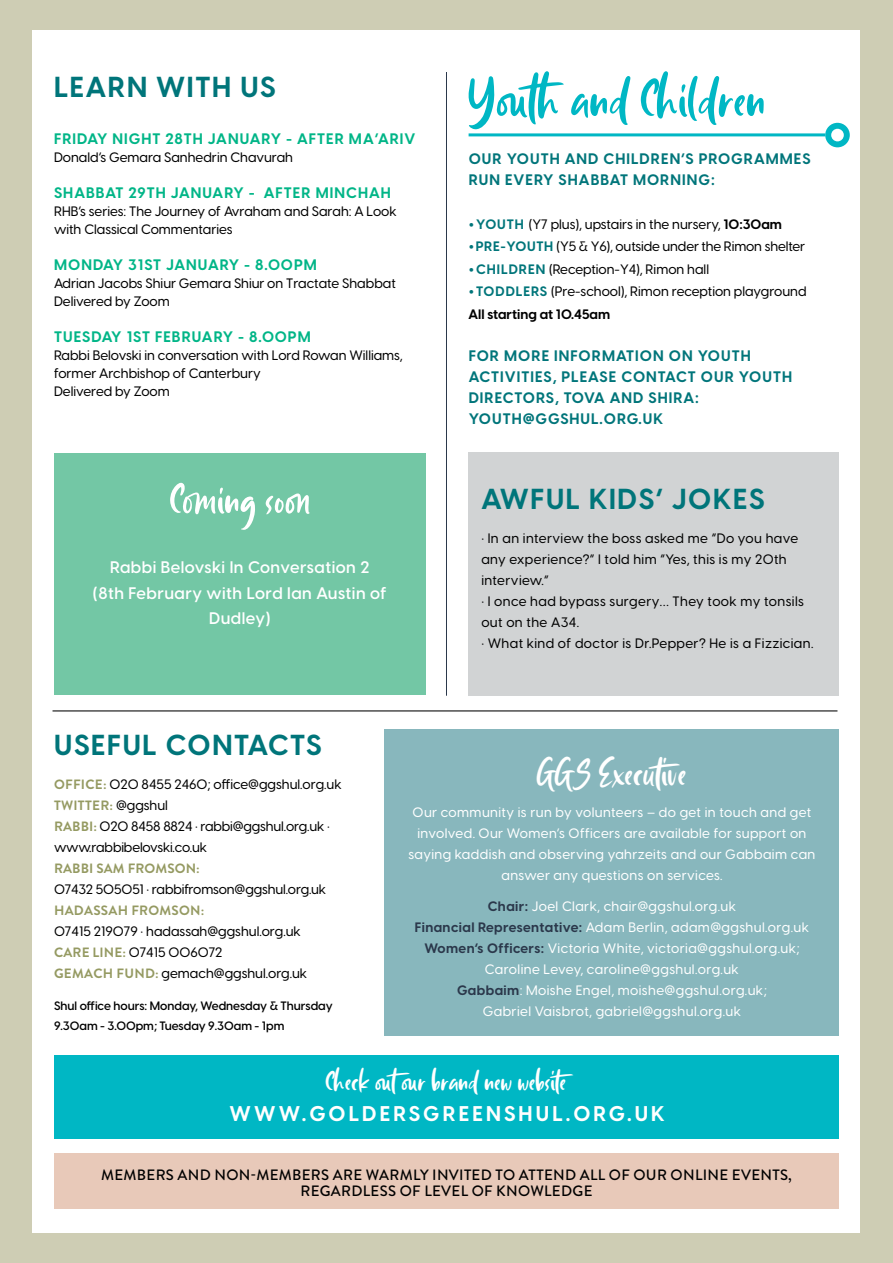
<style>
.page{position:relative;width:893px;height:1263px;background:#fff}
.page>*{position:absolute;margin:0;border:0;box-sizing:border-box;transform-origin:0 0}
.t1{font:67.5px "South Louisville";color:#00b7c4}
.t2{font:54px "South Louisville";color:#fff}
.t3{font:46.5px "South Louisville";color:#fff}
.t4{font:34.5px "South Louisville";color:#fff}
.t5{font:700 28.5px "Visby CF";letter-spacing:.06em;color:#00757a}
.t6{font:700 21px "Visby CF";color:#fff}
.t7{font:600 16.5px/25.5px "Visby CF";letter-spacing:.03em;color:#fff;text-align:center}
.t8{font:700 15px "Visby CF";letter-spacing:.07em;color:#00757a}
.t9{font:700 15px "Visby CF";letter-spacing:.06em;color:#00b587}
.t10{font:500 15px "Brandon Grotesque";letter-spacing:.02em;color:#000}
.t11{font:500 13.5px/18px "Visby CF";color:#000}
.t12{font:500 13.5px/21px "Visby CF";letter-spacing:.03em;color:#fff;text-align:center}
.t13{font:500 13.5px/21px "Visby CF";letter-spacing:.03em;color:#000}
.t14{font:700 13.5px "Brandon Grotesque";letter-spacing:.02em;color:#959a62}
.t15{font:700 13.5px "Visby CF";letter-spacing:.07em;color:#00757a}
.t16{font:700 13.5px "Visby CF";color:#000}
.t17{font:600 12px/19.5px "Visby CF";color:#000}
.s1{font-size:24px}
.s2{font-weight:700}
.s3{font-family:"Brandon Grotesque";font-weight:700;color:#959a62}
.s4{font-family:"Visby CF";font-weight:500;color:#000}
.s5{font-weight:700;color:#2b384b}
</style>
<div class="page">
<div style="left:0;top:1px;width:893px;height:1262px;background:#cecdb4"></div>
<div style="left:33px;top:30px;width:827px;height:1203px;background:#fff"></div>
<hr style="left:53px;top:710px;width:784px;height:1px;background:#000">
<div style="left:54px;top:1153px;width:785px;height:56px;background:#e8c9b9"></div>
<div style="left:469px;top:452px;width:370px;height:244px;background:#d1d3d4"></div>
<div style="left:55px;top:453px;width:371px;height:242px;background:#73c7a5"></div>
<hr style="left:446px;top:72px;width:1px;height:624px;background:#2b384b">
<svg style="left:825px;top:123px;width:25px;height:24px"></svg>
<hr style="left:469px;top:133px;width:356px;height:3px;background:#00b7c4">
<div style="left:385px;top:729px;width:454px;height:307px;background:#88b7bd"></div>
<div style="left:54px;top:1056px;width:785px;height:83px;background:#00b7c4"></div>
<h3 class="t5" style="left:54px;top:69px;width:223px">LEARN WITH US</h3>
<p class="t9" style="left:54px;top:129px;width:69px">FRIDAY NIGHT</p>
<p class="t9" style="left:165px;top:129px;width:63px">28TH JANUARY</p>
<p class="t9" style="left:286px;top:129px;width:22px">- AFTER</p>
<p class="t9" style="left:349px;top:129px;width:68px">MA’ARIV</p>
<p class="t11" style="left:54px;top:148px;width:241px">Donald’s Gemara Sanhedrin Chavurah</p>
<p class="t9" style="left:54px;top:183px;width:21px">SHABBAT</p>
<p class="t9" style="left:128px;top:183px;width:54px">29TH JANUARY</p>
<p class="t9" style="left:249px;top:183px;width:26px">- AFTER</p>
<p class="t9" style="left:316px;top:183px;width:12px">MINCHAH</p>
<p class="t11" style="left:54px;top:202px;width:344px">RHB’s series: The Journey of Avraham and Sarah: A Look with Classical Commentaries</p>
<p class="t9" style="left:54px;top:255px;width:14px">MON</p>
<p class="t9" style="left:93px;top:255px;width:85px">DAY 31ST JANUARY</p>
<p class="t9" style="left:244px;top:255px;width:62px">- 8.00PM</p>
<p class="t11" style="left:54px;top:274px;width:343px">Adrian Jacobs Shiur Gemara Shiur on Tractate Shabbat<br>Delivered by Zoom</p>
<p class="t9" style="left:54px;top:327px;width:10px">TUES</p>
<p class="t9" style="left:91px;top:327px;width:75px">DAY 1ST FEBRUARY</p>
<p class="t9" style="left:238px;top:327px;width:62px">- 8.00PM</p>
<p class="t11" style="left:54px;top:346px;width:350px">Rabbi Belovski in conversation with Lord Rowan Williams, former Archbishop of Canterbury<br>Delivered by Zoom</p>
<h2 class="t2" style="left:170px;top:469px;width:143px">Coming soon</h2>
<p class="t7" style="left:93px;top:555px;width:295px">Rabbi Belovski In Conversation 2 (8th February with Lord Ian Austin of<br>Dudley)</p>
<h1 class="t1" style="left:469px;top:61px;width:299px">Youth and Children</h1>
<p class="t8" style="left:469px;top:149px;width:50px">OUR YOUTH</p>
<p class="t8" style="left:565px;top:149px;width:49px">AN D CHI</p>
<p class="t8" style="left:631px;top:149px;width:31px">LDREN</p>
<p class="t8" style="left:681px;top:149px;width:30px">’S PROGRAMMES</p>
<p class="t8" style="left:469px;top:170px;width:11px">RUN</p>
<p class="t8" style="left:505px;top:170px;width:31px">EVERY</p>
<p class="t8" style="left:559px;top:170px;width:21px">SHABBAT</p>
<p class="t8" style="left:633px;top:170px;width:12px">MORNING</p>
<p class="t8" style="left:711px;top:170px;width:5px">:</p>
<p class="t15" style="left:469px;top:215px;width:28px"><span class="s1">•</span>YOUTH</p>
<p class="t11" style="left:529px;top:215px;width:255px">(Y7 plus), upstairs in the nursery, <span class="s2">10:30AM</span></p>
<p class="t15" style="left:469px;top:238px;width:58px"><span class="s1">•</span>PRE-YOUTH</p>
<p class="t11" style="left:556px;top:238px;width:250px">(Y5 &amp; Y6), outside under the Rimon shelter</p>
<p class="t15" style="left:469px;top:260px;width:60px"><span class="s1">•</span>CHILDREN</p>
<p class="t11" style="left:549px;top:260px;width:162px">(Reception-Y4), Rimon hall</p>
<p class="t15" style="left:469px;top:283px;width:64px"><span class="s1">•</span>TODDLERS</p>
<p class="t11" style="left:551px;top:283px;width:257px">(Pre-school), Rimon reception playground</p>
<p class="t16" style="left:469px;top:305px;width:143px">ALL STARTING AT 10.45AM</p>
<p class="t8" style="left:469px;top:346px;width:48px">FOR MORE</p>
<p class="t8" style="left:554px;top:346px;width:11px">INFORMATION</p>
<p class="t8" style="left:669px;top:346px;width:41px">ON YOUTH</p>
<p class="t8" style="left:469px;top:367px;width:10px">ACTI</p>
<p class="t8" style="left:505px;top:367px;width:20px">VITIES</p>
<p class="t8" style="left:553px;top:367px;width:37px">, PLEASE</p>
<p class="t8" style="left:621px;top:367px;width:12px">CONTACT</p>
<p class="t8" style="left:701px;top:367px;width:12px">OUR</p>
<p class="t8" style="left:739px;top:367px;width:12px">YOUTH</p>
<p class="t8" style="left:469px;top:388px;width:22px">DIRECTORS</p>
<p class="t8" style="left:555px;top:388px;width:113px">, TOVA AN D SHIRA</p>
<p class="t8" style="left:695px;top:388px;width:5px">:</p>
<p class="t8" style="left:469px;top:409px;width:12px">YOUTH</p>
<p class="t8" style="left:523px;top:409px;width:25px">@GGSHU</p>
<p class="t8" style="left:591px;top:409px;width:25px">L.ORG</p>
<p class="t8" style="left:639px;top:409px;width:15px">.UK</p>
<h3 class="t5" style="left:481px;top:480px;width:285px">AWFUL KIDS’ JOKES</h3>
<p class="t13" style="left:481px;top:528px;width:318px">• In an interview the boss asked me “Do you have any experience?” I told him “Yes, this is my 20th interview.”</p>
<p class="t13" style="left:481px;top:591px;width:324px">• I once had bypass surgery… They took my tonsils out on the A34.</p>
<p class="t13" style="left:481px;top:633px;width:334px">• What kind of doctor is Dr.Pepper? He is a Fizzician.</p>
<h3 class="t5" style="left:54px;top:726px;width:18px">USEFU</h3>
<h3 class="t5" style="left:143px;top:726px;width:44px">L CONTACTS</h3>
<p class="t11" style="left:54px;top:775px;width:289px"><span class="s3">OFFICE:</span> 020 8455 2460; office@ggshul.org.uk</p>
<p class="t14" style="left:54px;top:796px;width:115px">TWITTER: <span class="s4">@ggshul</span></p>
<p class="t11" style="left:54px;top:816px;width:277px;line-height:21px"><span class="s3">RABBI:</span> 020 8458 8824 • rabbi@ggshul.org.uk • www.rabbibelovski.co.uk</p>
<p class="t14" style="left:54px;top:859px;width:147px">RABBI SAM FROMSO N:</p>
<p class="t11" style="left:54px;top:880px;width:274px">07432 505051 • rabbifromson@ggshul.org.uk</p>
<p class="t14" style="left:54px;top:901px;width:152px">HADASSAH FROMSO N:</p>
<p class="t11" style="left:54px;top:921px;width:255px;line-height:21px">07415 219079 • hadassah@ggshul.org.uk<br><span class="s3">CARE LINE:</span> 07415 006072<br><span class="s3">GEMACH FUND:</span> gemach@ggshul.org.uk</p>
<p class="t17" style="left:54px;top:996px;width:280px">Shul office hours: Monday, Wednesday &amp; Thursday<br>9.30am - 3.00pm; Tuesday 9.30am - 1pm</p>
<h3 class="t3" style="left:537px;top:747px;width:152px">GGS Executive</h3>
<p class="t12" style="left:408px;top:801px;width:408px">Our community is run by volunteers – do get in touch and get involved. Our Women’s Officers are available for support on saying kaddish and observing yahrzeits and our Gabbaim can answer any questions on services.</p>
<p class="t12" style="left:415px;top:896px;width:396px"><span class="s5">CHAIR:</span> Joel Clark, chair@ggshul.org.uk<br><span class="s5">FINANCIAL REPRESENTATIVE:</span> Adam Berlin, adam@ggshul.org.uk <span class="s5">WOMEN’S OFFICERS:</span> Victoria White, victoria@ggshul.org.uk; Caroline Levey, caroline@ggshul.org.uk<br><span class="s5">GABBAIM</span>: Moishe Engel, moishe@ggshul.org.uk;<br>Gabriel Vaisbrot, gabriel@ggshul.org.uk</p>
<h3 class="t4" style="left:326px;top:1062px;width:250px">Check outour brand new website</h3>
<h3 class="t6" style="left:229px;top:1100px;width:25px">WWW</h3>
<h3 class="t6" style="left:302px;top:1100px;width:95px">.GO LDERSGREENSHU</h3>
<h3 class="t6" style="left:552px;top:1100px;width:39px">L.ORG</h3>
<h3 class="t6" style="left:627px;top:1100px;width:23px">.UK</h3>
<p class="t10" style="left:101px;top:1164px;width:55px">MEMBERS</p>
<p class="t10" style="left:178px;top:1164px;width:134px">AND NON-MEMBERS</p>
<p class="t10" style="left:333px;top:1164px;width:11px">ARE</p>
<p class="t10" style="left:366px;top:1164px;width:12px">WAR</p>
<p class="t10" style="left:400px;top:1164px;width:342px">MLY I NVITED TO ATTEND ALL OF OUR ONLI NE EVE</p>
<p class="t10" style="left:760px;top:1164px;width:33px">NTS,</p>
<p class="t10" style="left:300px;top:1180px;width:42px">REGARD</p>
<p class="t10" style="left:363px;top:1180px;width:17px">LESS</p>
<p class="t10" style="left:400px;top:1180px;width:42px">OF LEVE</p>
<p class="t10" style="left:461px;top:1180px;width:131px">L OF KNOWLEDGE</p>
</div>
